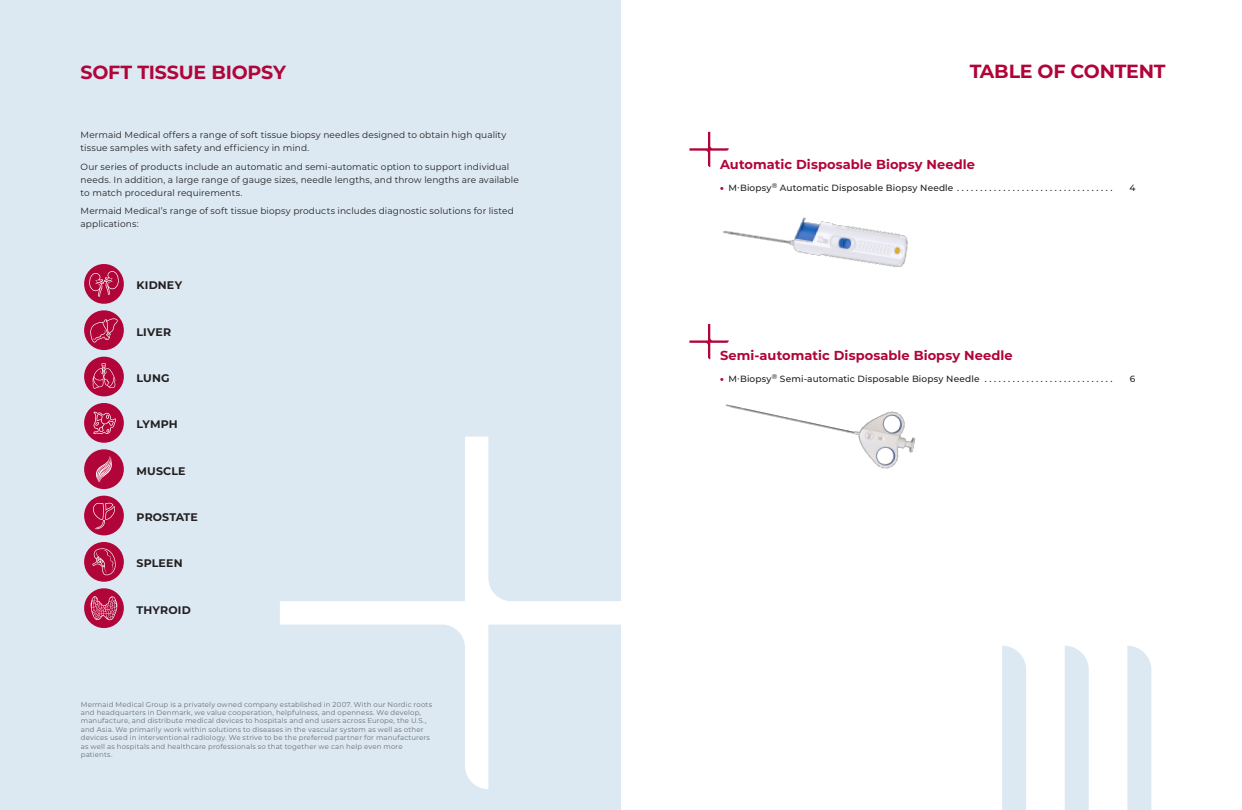
<style>
.page{position:relative;width:1242px;height:810px;background:#fff}
.page>*{position:absolute;margin:0;border:0;box-sizing:border-box;transform-origin:0 0}
.t1{font:700 19px "Montserrat";letter-spacing:-.01em;color:#b10439}
.t2{font:700 13px "Montserrat";letter-spacing:.01em;color:#b10439}
.t3{font:700 11px "Montserrat";letter-spacing:.015em;color:#231f20}
.Brødtekst{font:9px/13px "Montserrat";letter-spacing:.01em;color:#231f20}
.t4{font:500 9px "Montserrat";letter-spacing:.015em;color:#231f20}
.Pligttekst{font:7px/8.4px "Montserrat";letter-spacing:.02em;color:#6c6d70}
.s1{font-weight:900;color:#b10439}
</style>
<div class="page">
<div style="left:0;top:1px;width:621px;height:808px;background:#dce9f3"></div>
<svg style="left:280px;top:436px;width:341px;height:352px"></svg>
<div style="left:1127px;top:646px;width:23px;height:163px;background:#dce9f3"></div>
<div style="left:1065px;top:646px;width:23px;height:163px;background:#dce9f3"></div>
<div style="left:1002px;top:646px;width:23px;height:163px;background:#dce9f3"></div>
<svg style="left:689px;top:132px;width:39px;height:33px"></svg>
<svg style="left:689px;top:324px;width:39px;height:35px"></svg>
<div style="left:84px;top:264px;width:40px;height:39px;background:#b10439;border-radius:50%"></div>
<svg style="left:89px;top:271px;width:30px;height:25px"></svg>
<div style="left:84px;top:310px;width:40px;height:40px;background:#b10439;border-radius:50%"></div>
<svg style="left:90px;top:318px;width:28px;height:25px"></svg>
<div style="left:84px;top:356px;width:40px;height:40px;background:#b10439;border-radius:50%"></div>
<svg style="left:93px;top:363px;width:22px;height:25px"></svg>
<div style="left:84px;top:403px;width:40px;height:39px;background:#b10439;border-radius:50%"></div>
<svg style="left:94px;top:411px;width:22px;height:22px"></svg>
<div style="left:84px;top:449px;width:40px;height:39px;background:#b10439;border-radius:50%"></div>
<svg style="left:96px;top:456px;width:16px;height:26px"></svg>
<div style="left:84px;top:495px;width:40px;height:40px;background:#b10439;border-radius:50%"></div>
<svg style="left:93px;top:502px;width:22px;height:27px"></svg>
<div style="left:84px;top:541px;width:40px;height:40px;background:#b10439;border-radius:50%"></div>
<svg style="left:92px;top:548px;width:24px;height:27px"></svg>
<div style="left:84px;top:588px;width:40px;height:39px;background:#b10439;border-radius:50%"></div>
<svg style="left:91px;top:596px;width:26px;height:23px"></svg>
<img style="left:708px;top:165px;width:200px;height:103px">
<img style="left:725px;top:404px;width:191px;height:65px">
<p class="t1" style="left:81px;top:59px;width:207px">SOFT TISSUE BIOPSY</p>
<p class="Brødtekst" style="left:81px;top:128px;width:427px">Mermaid Medical offers a range of soft tissue biopsy needles designed to obtain high quality tissue samples with safety and efficiency in mind.</p>
<p class="Brødtekst" style="left:81px;top:159px;width:439px">Our series of products include an automatic and semi-automatic option to support individual needs. In addition, a large range of gauge sizes, needle lengths, and throw lengths are available to match procedural requirements.</p>
<p class="Brødtekst" style="left:81px;top:204px;width:435px">Mermaid Medical’s range of soft tissue biopsy products includes diagnostic solutions for listed applications:</p>
<p class="t3" style="left:136px;top:277px;width:47px">KIDNEY</p>
<p class="t3" style="left:136px;top:323px;width:36px">LIVER</p>
<p class="t3" style="left:136px;top:370px;width:34px">LUNG</p>
<p class="t3" style="left:136px;top:416px;width:43px">LYMPH</p>
<p class="t3" style="left:136px;top:462px;width:50px">MUSCLE</p>
<p class="t3" style="left:136px;top:508px;width:63px">PROSTATE</p>
<p class="t3" style="left:136px;top:555px;width:48px">SPLEEN</p>
<p class="t3" style="left:136px;top:601px;width:56px">THYROID</p>
<p class="Pligttekst" style="left:81px;top:699px;width:353px">Mermaid Medical Group is a privately owned company established in 2007. With our Nordic roots and headquarters in Denmark, we value cooperation, helpfulness, and openness. We develop, manufacture, and distribute medical devices to hospitals and end users across Europe, the U.S., and Asia. We primarily work within solutions to diseases in the vascular system as well as other devices used in interventional radiology. We strive to be the preferred partner for manufacturers as well as hospitals and healthcare professionals so that together we can help even more patients.</p>
<p class="t1" style="left:969px;top:57px;width:197px">TABLE OF CONTENT</p>
<p class="t2" style="left:720px;top:155px;width:256px">Automatic Disposable Biopsy Needle</p>
<p class="t4" style="left:720px;top:181px;width:394px"><span class="s1">•</span> M∙Biopsy<sup>®</sup> Automatic Disposable Biopsy Needle . . . . . . . . . . . . . . . . . . . . . . . . . . . . . . . . . .</p>
<p class="t4" style="left:1128px;top:181px;width:8px">4</p>
<p class="t2" style="left:720px;top:346px;width:294px">Semi-automatic Disposable Biopsy Needle</p>
<p class="t4" style="left:720px;top:372px;width:394px"><span class="s1">•</span> M∙Biopsy<sup>®</sup> Semi-automatic Disposable Biopsy Needle . . . . . . . . . . . . . . . . . . . . . . . . . . . .</p>
<p class="t4" style="left:1129px;top:372px;width:7px">6</p>
</div>
